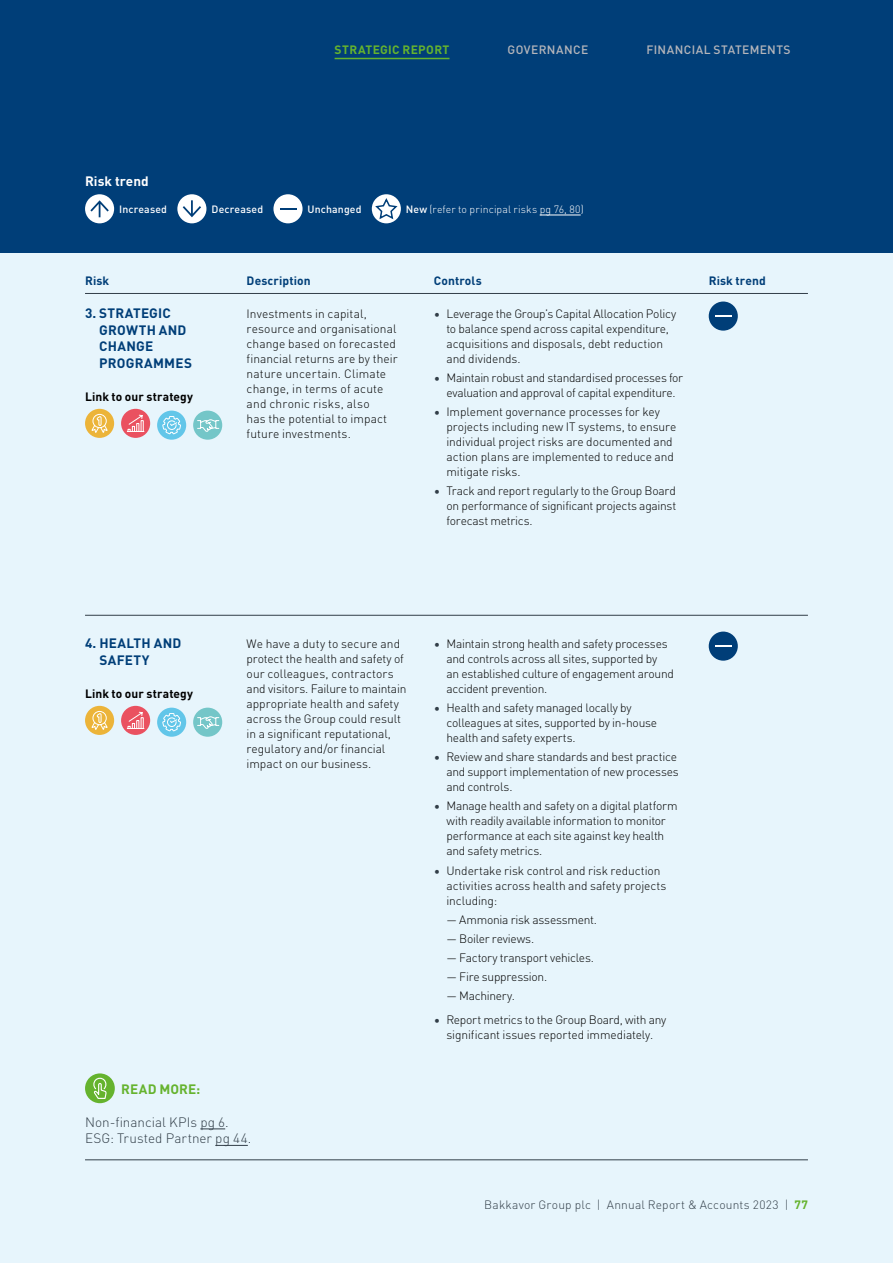
<style>
.page{position:relative;width:893px;height:1263px;background:#fff}
.page>*{position:absolute;margin:0;border:0;box-sizing:border-box;transform-origin:0 0}
.t1{font:700 13.5px/16.5px "DIN Pro";letter-spacing:.015em;color:#003e78}
.t2{font:300 13.5px/16.5px "DIN Pro";color:#323e48}
.t3{font:700 13.5px "DIN Pro";letter-spacing:.005em;color:#fff}
.t4{font:700 13.5px "DIN Pro";letter-spacing:.005em;color:#65b32e}
.t5{font:300 12px/15px "DIN Pro";letter-spacing:-.01em;color:#000}
.t6{font:300 12px/15px "DIN Pro";letter-spacing:.01em;color:#000}
.t7{font:300 12px "DIN Pro";letter-spacing:.015em;color:#323e48}
.t8{font:700 12px "DIN Pro";letter-spacing:.01em;color:#000}
.t9{font:700 12px "DIN Pro";letter-spacing:.01em;color:#003e78}
.t10{font:500 12px "DIN Pro";letter-spacing:.03em;color:#b6b6bb}
.t11{font:700 12px "DIN Pro";letter-spacing:.03em;color:#65b32e}
.t12{font:300 10.5px "DIN Pro";letter-spacing:.01em;color:#fff}
.t13{font:500 10.5px "DIN Pro";letter-spacing:.015em;color:#fff}
.s1{font-weight:500}
.s2{color:#323e48}
.s3{font-weight:700;color:#65b32e}
</style>
<div class="page">
<div style="left:0;top:252px;width:893px;height:1011px;background:#e7f5fc"></div>
<div style="left:0;top:0;width:893px;height:252px;background:#003e78"></div>
<hr style="left:85px;top:615px;width:723px;height:1px;background:#323e48">
<hr style="left:85px;top:293px;width:723px;height:1px;background:#323e48">
<hr style="left:85px;top:1159px;width:723px;height:1px;background:#323e48">
<div style="left:709px;top:632px;width:29px;height:29px;background:#003e78;border-radius:50%"></div>
<svg style="left:715px;top:645px;width:16px;height:2px"></svg>
<div style="left:709px;top:302px;width:29px;height:29px;background:#003e78;border-radius:50%"></div>
<svg style="left:715px;top:315px;width:16px;height:2px"></svg>
<hr style="left:335px;top:58px;width:114px;height:1px;background:#65b32e">
<hr style="left:540px;top:215px;width:41px;height:1px;background:#fff">
<div style="left:85px;top:194px;width:29px;height:29px;background:#fff;border-radius:50%"></div>
<svg style="left:90px;top:200px;width:19px;height:17px"></svg>
<div style="left:177px;top:194px;width:29px;height:29px;background:#fff;border-radius:50%"></div>
<svg style="left:183px;top:200px;width:18px;height:17px"></svg>
<div style="left:273px;top:194px;width:30px;height:29px;background:#fff;border-radius:50%"></div>
<svg style="left:280px;top:208px;width:16px;height:2px"></svg>
<svg style="left:372px;top:194px;width:29px;height:29px"></svg>
<svg style="left:374px;top:196px;width:25px;height:25px"></svg>
<svg style="left:200px;top:1128px;width:25px;height:1px"></svg>
<hr style="left:215px;top:1145px;width:33px;height:1px;background:#323e48">
<div style="left:85px;top:1073px;width:30px;height:30px;background:#65b32e;border-radius:50%"></div>
<svg style="left:93px;top:1077px;width:14px;height:22px"></svg>
<div style="left:85px;top:409px;width:29px;height:29px;background:#ecb439;border-radius:50%"></div>
<svg style="left:91px;top:414px;width:17px;height:19px"></svg>
<div style="left:121px;top:409px;width:29px;height:29px;background:#ea5160;border-radius:50%"></div>
<svg style="left:127px;top:414px;width:18px;height:18px"></svg>
<div style="left:193px;top:411px;width:29px;height:29px;background:#74c6c8;border-radius:50%"></div>
<svg style="left:197px;top:419px;width:23px;height:13px"></svg>
<div style="left:157px;top:411px;width:29px;height:29px;background:#62c6e9;border-radius:50%"></div>
<svg style="left:162px;top:416px;width:19px;height:19px"></svg>
<div style="left:85px;top:706px;width:29px;height:29px;background:#ecb439;border-radius:50%"></div>
<svg style="left:91px;top:711px;width:17px;height:19px"></svg>
<div style="left:121px;top:706px;width:29px;height:29px;background:#ea5160;border-radius:50%"></div>
<svg style="left:127px;top:711px;width:18px;height:18px"></svg>
<div style="left:193px;top:708px;width:29px;height:29px;background:#74c6c8;border-radius:50%"></div>
<svg style="left:197px;top:716px;width:23px;height:13px"></svg>
<div style="left:157px;top:708px;width:29px;height:29px;background:#62c6e9;border-radius:50%"></div>
<svg style="left:162px;top:713px;width:19px;height:19px"></svg>
<p class="t11" style="left:335px;top:40px;width:116px">STRATEGIC REPORT</p>
<p class="t10" style="left:508px;top:40px;width:82px">GOVERNANCE</p>
<p class="t10" style="left:646px;top:40px;width:146px">FINANCIAL STATEMENTS</p>
<p class="t3" style="left:85px;top:171px;width:65px">Risk trend</p>
<p class="t13" style="left:119px;top:201px;width:49px">Increased</p>
<p class="t13" style="left:211px;top:201px;width:53px">Decreased</p>
<p class="t13" style="left:308px;top:201px;width:55px">Unchanged</p>
<p class="t12" style="left:406px;top:201px;width:179px"><span class="s1">New</span> (refer to principal risks pg 76, 80)</p>
<p class="t9" style="left:85px;top:271px;width:26px">Risk</p>
<p class="t9" style="left:247px;top:271px;width:66px">Description</p>
<p class="t9" style="left:434px;top:271px;width:49px">Controls</p>
<p class="t1" style="left:99px;top:304px;width:94px;text-indent:-14px">3. STRATEGIC<br>GROWTH AND<br>CHANGE<br>PROGRAMMES</p>
<p class="t6" style="left:247px;top:305px;width:153px">Investments in capital, resource and organisational change based on forecasted financial returns are by their nature uncertain. Climate change, in terms of acute and chronic risks, also<br>has the potential to impact future investments.</p>
<p class="t5" style="left:446px;top:305px;width:231px;text-indent:-13px"><span class="s2">•</span> Leverage the Group’s Capital Allocation Policy to balance spend across capital expenditure, acquisitions and disposals, debt reduction and dividends.</p>
<p class="t5" style="left:434px;top:370px;width:251px;text-align:center"><span class="s2">•</span> Maintain robust and standardised processes for evaluation and approval of capital expenditure.</p>
<p class="t5" style="left:446px;top:404px;width:231px;text-indent:-13px"><span class="s2">•</span> Implement governance processes for key projects including new IT systems, to ensure individual project risks are documented and action plans are implemented to reduce and mitigate risks.</p>
<p class="t5" style="left:446px;top:483px;width:231px;text-align:justify;text-indent:-13px"><span class="s2">•</span> Track and report regularly to the Group Board on performance of significant projects against forecast metrics.</p>
<p class="t8" style="left:85px;top:387px;width:110px">Link to our strategy</p>
<p class="t9" style="left:709px;top:271px;width:59px">Risk trend</p>
<p class="t1" style="left:99px;top:634px;width:83px;text-indent:-14px">4. HEALTH AND<br>SAFETY</p>
<p class="t5" style="left:247px;top:635px;width:161px">We have a duty to secure and protect the health and safety of our colleagues, contractors and visitors. Failure to maintain appropriate health and safety across the Group could result in a significant reputational, regulatory and/or financial impact on our business.</p>
<p class="t5" style="left:446px;top:635px;width:229px;text-indent:-13px"><span class="s2">•</span> Maintain strong health and safety processes and controls across all sites, supported by<br>an established culture of engagement around accident prevention.</p>
<p class="t8" style="left:85px;top:684px;width:110px">Link to our strategy</p>
<p class="t5" style="left:446px;top:700px;width:212px;text-indent:-13px"><span class="s2">•</span> Health and safety managed locally by colleagues at sites, supported by in-house health and safety experts.</p>
<p class="t5" style="left:446px;top:749px;width:234px;text-indent:-13px"><span class="s2">•</span> Review and share standards and best practice and support implementation of new processes and controls.</p>
<p class="t5" style="left:446px;top:798px;width:233px;text-indent:-13px"><span class="s2">•</span> Manage health and safety on a digital platform with readily available information to monitor performance at each site against key health and safety metrics.</p>
<p class="t5" style="left:446px;top:862px;width:221px;text-indent:-13px"><span class="s2">•</span> Undertake risk control and risk reduction activities across health and safety projects including:</p>
<p class="t5" style="left:446px;top:911px;width:152px">— Ammonia risk assessment.</p>
<p class="t5" style="left:446px;top:930px;width:89px">— Boiler reviews.</p>
<p class="t5" style="left:446px;top:949px;width:149px">— Factory transport vehicles.</p>
<p class="t5" style="left:446px;top:968px;width:102px">— Fire suppression.</p>
<p class="t5" style="left:446px;top:988px;width:70px">— Machinery.</p>
<p class="t5" style="left:434px;top:1011px;width:234px;text-align:center"><span class="s2">•</span> Report metrics to the Group Board, with any significant issues reported immediately.</p>
<p class="t4" style="left:121px;top:1078px;width:80px">READ MORE:</p>
<p class="t2" style="left:85px;top:1113px;width:168px">Non-financial KPIs pg 6.<br>ESG: Trusted Partner pg 44.</p>
<p class="t7" style="left:484px;top:1196px;width:325px">Bakkavor Group plc | Annual Report &amp; Accounts 2023 | <span class="s3">77</span></p>
</div>
